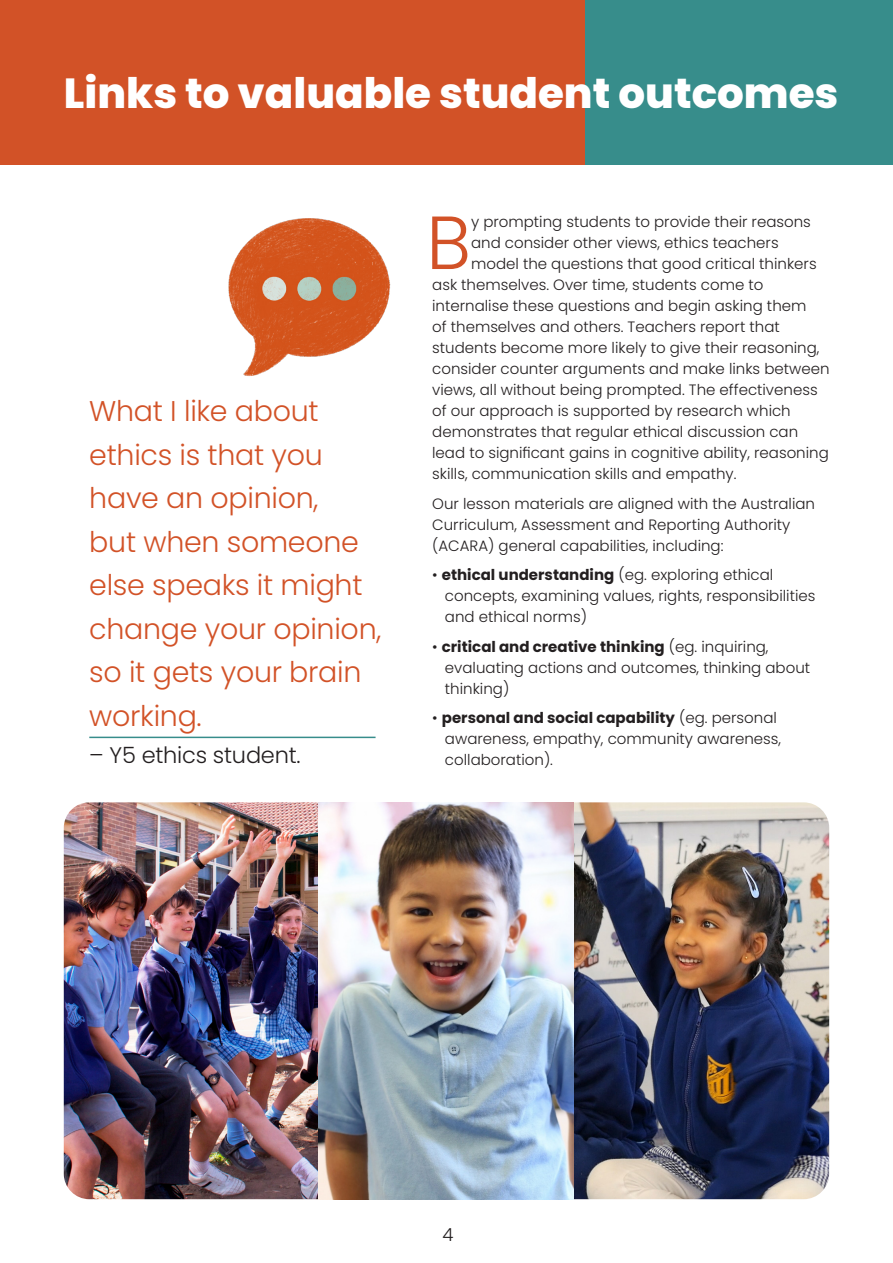
<style>
.page{position:relative;width:893px;height:1263px;background:#fff}
.page>*{position:absolute;margin:0;border:0;box-sizing:border-box;transform-origin:0 0}
.t1{font:300 75.15px "Poppins";color:#d25227}
.t2{font:800 42px "Poppins";color:#fff}
.t3{font:300 28.5px/43.5px "Poppins";letter-spacing:-.01em;color:#d25227}
.t4{font:300 22.5px "Poppins";letter-spacing:-.01em;color:#231f20}
.t5{font:300 18px "Poppins";color:#231f20}
.t6{font:300 15px/21px "Poppins";color:#231f20}
.s1{font-weight:700}
</style>
<div class="page">
<div style="left:0;top:0;width:585px;height:164px;background:#d25227"></div>
<div style="left:585px;top:0;width:308px;height:164px;background:#378d8b"></div>
<img style="left:573px;top:802px;width:256px;height:397px">
<hr style="left:89px;top:737px;width:287px;height:1px;background:#378d8b">
<img style="left:64px;top:802px;width:255px;height:397px">
<img style="left:319px;top:802px;width:254px;height:397px">
<img style="left:228px;top:218px;width:163px;height:158px">
<p class="t2" style="left:64px;top:69px;width:776px">Links to valuable student outcomes</p>
<p class="t3" style="left:89px;top:390px;width:294px">What I like about ethics is that you have an opinion,<br>but when someone else speaks it might change your opinion, so it gets your brain working.</p>
<p class="t4" style="left:89px;top:742px;width:213px">– Y5 ethics student.</p>
<p class="t1" style="left:426px;top:199px;width:46px">B</p>
<p class="t6" style="left:471px;top:211px;width:341px">y prompting students to provide their reasons</p>
<p class="t6" style="left:471px;top:232px;width:309px">and consider other views, ethics teachers</p>
<p class="t6" style="left:471px;top:253px;width:347px">model the questions that good critical thinkers</p>
<p class="t6" style="left:432px;top:274px;width:333px">ask themselves. Over time, students come to</p>
<p class="t6" style="left:432px;top:295px;width:376px">internalise these questions and begin asking them</p>
<p class="t6" style="left:432px;top:316px;width:349px">of themselves and others. Teachers report that</p>
<p class="t6" style="left:432px;top:337px;width:389px">students become more likely to give their reasoning,</p>
<p class="t6" style="left:432px;top:358px;width:399px">consider counter arguments and make links between</p>
<p class="t6" style="left:432px;top:379px;width:387px">views, all without being prompted. The effectiveness</p>
<p class="t6" style="left:432px;top:400px;width:360px">of our approach is supported by research which</p>
<p class="t6" style="left:432px;top:421px;width:367px">demonstrates that regular ethical discussion can</p>
<p class="t6" style="left:432px;top:442px;width:398px">lead to significant gains in cognitive ability, reasoning</p>
<p class="t6" style="left:432px;top:463px;width:306px">skills, communication skills and empathy.</p>
<p class="t6" style="left:432px;top:493px;width:384px">Our lesson materials are aligned with the Australian<br>Curriculum, Assessment and Reporting Authority (ACARA) general capabilities, including:</p>
<p class="t6" style="left:445px;top:564px;width:372px;text-indent:-13px">• <span class="s1">ethical understanding</span> (eg. exploring ethical concepts, examining values, rights, responsibilities and ethical norms)</p>
<p class="t6" style="left:445px;top:636px;width:367px;text-indent:-13px">• <span class="s1">critical and creative thinking</span> (eg. inquiring, evaluating actions and outcomes, thinking about thinking)</p>
<p class="t6" style="left:445px;top:707px;width:338px;text-indent:-13px">• <span class="s1">personal and social capability</span> (eg. personal awareness, empathy, community awareness, collaboration).</p>
<p class="t5" style="left:442px;top:1224px;width:13px">4</p>
</div>
